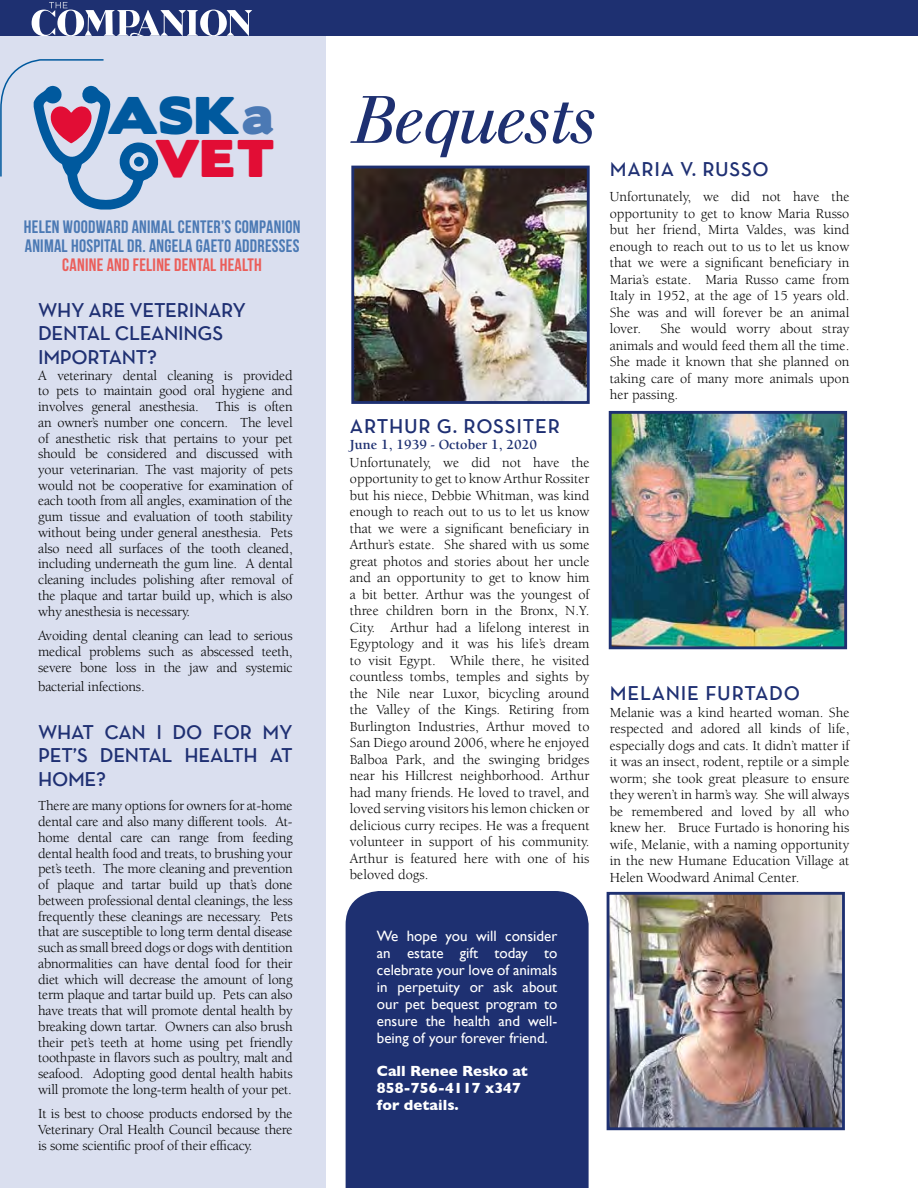
<style>
.page{position:relative;width:918px;height:1188px;background:#fff}
.page>*{position:absolute;margin:0;border:0;box-sizing:border-box;transform-origin:0 0}
.t1{font:italic 65.4px "Justus";letter-spacing:-.03em;color:#1e3071}
.t2{font:47.25px/43.5px "Boris Black Bloxx";letter-spacing:.035em;color:#00599e;text-align:right}
.t3{font:600 20.25px/23.7px "Neutra Text";letter-spacing:-.015em;color:#1f3073}
.t4{font:600 20.25px "Neutra Text";letter-spacing:.035em;color:#1f3073}
.t5{font:700 18px/19px "Bebas Neue";letter-spacing:.015em;color:#4b79b4}
.t6{font:700 18px "Bebas Neue";letter-spacing:.015em;color:#eb5e5a}
.t7{font:15px/16.8px "Gill Sans";color:#fff;text-align:justify}
.t8{font:700 15px/16.8px "Gill Sans";color:#fff}
.t9{font:14.25px/16.5px "Berkeley Std";letter-spacing:-.015em;color:#000;text-align:justify}
.t10{font:700 14.25px "Berkeley Std";color:#1e3071}
.s1{color:#4b79b4}
.s2{color:#e20d35}
</style>
<div class="page">
<div style="left:0;top:0;width:918px;height:36px;background:#1e3071"></div>
<svg style="left:32px;top:2px;width:220px;height:35px"></svg>
<img style="left:355px;top:170px;width:231px;height:230px">
<div style="left:351px;top:166px;width:239px;height:238px;border:3px solid #1e3071"></div>
<img style="left:611px;top:896px;width:230px;height:230px">
<div style="left:607px;top:892px;width:238px;height:238px;border:3px solid #1e3071"></div>
<img style="left:613px;top:415px;width:230px;height:230px">
<div style="left:609px;top:411px;width:238px;height:238px;border:3px solid #1e3071"></div>
<div style="left:346px;top:891px;width:243px;height:297px;background:#1e3071"></div>
<div style="left:0;top:37px;width:325px;height:1151px;background:#dadfef"></div>
<svg style="left:0;top:59px;width:158px;height:151px"></svg>
<h2 class="t2" style="left:107px;top:95px;width:168px">ASK<span class="s1">a<br></span><span class="s2">VET</span></h2>
<p class="t5" style="left:24px;top:217px;width:278px">HELEN WOODWARD ANIMAL CENTER’S COMPANION<br>ANIMAL HOSPITAL DR. ANGELA GAETO ADDRESSES</p>
<p class="t6" style="left:62px;top:255px;width:201px">CANINE AND FELINE DENTAL HEALTH</p>
<h3 class="t3" style="left:38px;top:297px;width:209px">WHY ARE VETERINARY<br>DENTAL CLEANINGS<br>IMPORTANT?</h3>
<p class="t9" style="left:38px;top:367px;width:256px;line-height:15.8px">A veterinary dental cleaning is provided to pets to maintain good oral hygiene and involves general anesthesia. This is often an owner’s number one concern. The level of anesthetic risk that pertains to your pet should be considered and discussed with your veterinarian. The vast majority of pets would not be cooperative for examination of each tooth from all angles, examination of the gum tissue and evaluation of tooth stability without being under general anesthesia. Pets also need all surfaces of the tooth cleaned, including underneath the gum line. A dental cleaning includes polishing after removal of the plaque and tartar build up, which is also why anesthesia is necessary.</p>
<p class="t9" style="left:38px;top:628px;width:256px;line-height:15.8px">Avoiding dental cleaning can lead to serious medical problems such as abscessed teeth, severe bone loss in the jaw and systemic</p>
<p class="t9" style="left:38px;top:678px;width:108px">bacterial infections.</p>
<h3 class="t3" style="left:38px;top:720px;width:256px;text-align:justify">WHAT CAN I DO FOR MY PET’S DENTAL HEALTH AT HOME?</h3>
<p class="t9" style="left:38px;top:798px;width:256px;line-height:15.8px">There are many options for owners for at-home dental care and also many different tools. At&shy;home dental care can range from feeding dental health food and treats, to brushing your pet’s teeth. The more cleaning and prevention of plaque and tartar build up that’s done between professional dental cleanings, the less frequently these cleanings are necessary. Pets that are susceptible to long term dental disease such as small breed dogs or dogs with dentition abnormalities can have dental food for their diet which will decrease the amount of long term plaque and tartar build up. Pets can also have treats that will promote dental health by breaking down tartar. Owners can also brush their pet’s teeth at home using pet friendly toothpaste in flavors such as poultry, malt and seafood. Adopting good dental health habits will promote the long-term health of your pet.</p>
<p class="t9" style="left:38px;top:1106px;width:256px;line-height:15.8px">It is best to choose products endorsed by the Veterinary Oral Health Council because there is some scientific proof of their efficacy.</p>
<h1 class="t1" style="left:353px;top:81px;width:246px">Bequests</h1>
<h3 class="t4" style="left:350px;top:413px;width:212px">ARTHUR G. ROSSITER</h3>
<p class="t10" style="left:350px;top:437px;width:189px">June 1, 1939 - October 1, 2020</p>
<p class="t9" style="left:350px;top:454px;width:241px">Unfortunately, we did not have the opportunity to get to know Arthur Rossiter but his niece, Debbie Whitman, was kind enough to reach out to us to let us know that we were a significant beneficiary in Arthur’s estate. She shared with us some great photos and stories about her uncle and an opportunity to get to know him a bit better. Arthur was the youngest of three children born in the Bronx, N.Y.<br>City. Arthur had a lifelong interest in Egyptology and it was his life’s dream to visit Egypt. While there, he visited countless tombs, temples and sights by the Nile near Luxor, bicycling around the Valley of the Kings. Retiring from Burlington Industries, Arthur moved to San Diego around 2006, where he enjoyed Balboa Park, and the swinging bridges near his Hillcrest neighborhood. Arthur had many friends. He loved to travel, and loved serving visitors his lemon chicken or delicious curry recipes. He was a frequent volunteer in support of his community.<br>Arthur is featured here with one of his beloved dogs.</p>
<h3 class="t4" style="left:610px;top:157px;width:161px">MARIA V. RUSSO</h3>
<p class="t9" style="left:610px;top:189px;width:241px">Unfortunately, we did not have the opportunity to get to know Maria Russo but her friend, Mirta Valdes, was kind enough to reach out to us to let us know that we were a significant beneficiary in Maria’s estate. Maria Russo came from Italy in 1952, at the age of 15 years old.<br>She was and will forever be an animal lover.</p>
<p class="t9" style="left:610px;top:321px;width:241px;text-indent:51px">She would worry about stray animals and would feed them all the time.<br>She made it known that she planned on taking care of many more animals upon her passing.</p>
<h3 class="t4" style="left:610px;top:681px;width:192px">MELANIE FURTADO</h3>
<p class="t9" style="left:610px;top:704px;width:241px">Melanie was a kind hearted woman. She respected and adored all kinds of life, especially dogs and cats. It didn’t matter if it was an insect, rodent, reptile or a simple worm; she took great pleasure to ensure they weren’t in harm’s way. She will always be remembered and loved by all who knew her. Bruce Furtado is honoring his wife, Melanie, with a naming opportunity in the new Humane Education Village at Helen Woodward Animal Center.</p>
<p class="t7" style="left:377px;top:928px;width:182px">We hope you will consider an estate gift today to celebrate your love of animals in perpetuity or ask about our pet bequest program to ensure the health and well&shy;being of your forever friend.</p>
<p class="t8" style="left:377px;top:1063px;width:153px">Call Renee Resko at<br>858-756-4117 x347 for details.</p>
</div>
